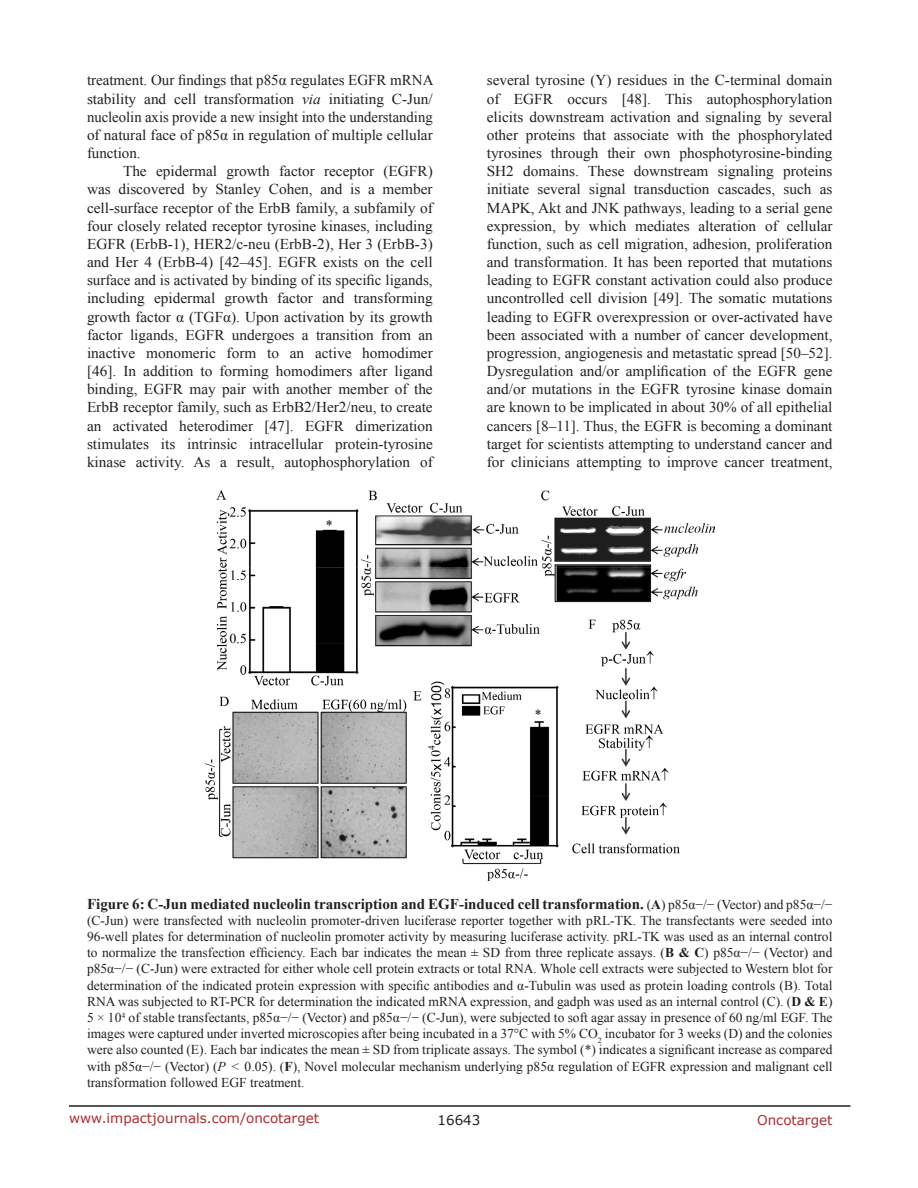
<style>
.page{position:relative;width:918px;height:1188px;background:#fff}
.page>*{position:absolute;margin:0;border:0;box-sizing:border-box;transform-origin:0 0}
.BodyText{font:15px/18.1px "Times New Roman";color:#221f22;text-align:justify}
.FigureText{font:700 15px "Times New Roman";color:#221f22}
.FigureText-2{font:13.5px/16.2px "Times New Roman";color:#221f22;text-align:justify}
.t1{font:13.5px "Verdana";color:#ac2b31}
.t2{font:13.5px "Verdana";color:#221f22}
.s1{font-style:italic}
.s2{font-weight:400;font-size:13.5px}
.s3{font-size:13.5px}
.s4{font-weight:700}
</style>
<div class="page">
<hr style="left:69px;top:1105px;width:781px;height:2px;background:#231f20">
<img style="left:205px;top:490px;width:509px;height:391px">
<p class="BodyText" style="left:87px;top:71px;width:348px">treatment. Our findings that p85α regulates EGFR mRNA stability and cell transformation <span class="s1">via</span> initiating C-Jun/ nucleolin axis provide a new insight into the understanding of natural face of p85α in regulation of multiple cellular function.</p>
<p class="BodyText" style="left:87px;top:162px;width:347px;text-indent:36px">The epidermal growth factor receptor (EGFR) was discovered by Stanley Cohen, and is a member cell-surface receptor of the ErbB family, a subfamily of four closely related receptor tyrosine kinases, including EGFR (ErbB-1), HER2/c-neu (ErbB-2), Her 3 (ErbB-3) and Her 4 (ErbB-4) [42–45]. EGFR exists on the cell surface and is activated by binding of its specific ligands, including epidermal growth factor and transforming growth factor α (TGFα). Upon activation by its growth factor ligands, EGFR undergoes a transition from an inactive monomeric form to an active homodimer [46]. In addition to forming homodimers after ligand binding, EGFR may pair with another member of the ErbB receptor family, such as ErbB2/Her2/neu, to create an activated heterodimer [47]. EGFR dimerization stimulates its intrinsic intracellular protein-tyrosine kinase activity. As a result, autophosphorylation of</p>
<p class="BodyText" style="left:487px;top:71px;width:347px">several tyrosine (Y) residues in the C-terminal domain of EGFR occurs [48]. This autophosphorylation elicits downstream activation and signaling by several other proteins that associate with the phosphorylated tyrosines through their own phosphotyrosine-binding SH2 domains. These downstream signaling proteins initiate several signal transduction cascades, such as MAPK, Akt and JNK pathways, leading to a serial gene expression, by which mediates alteration of cellular function, such as cell migration, adhesion, proliferation and transformation. It has been reported that mutations leading to EGFR constant activation could also produce uncontrolled cell division [49]. The somatic mutations leading to EGFR overexpression or over-activated have been associated with a number of cancer development, progression, angiogenesis and metastatic spread [50–52].<br>Dysregulation and/or amplification of the EGFR gene and/or mutations in the EGFR tyrosine kinase domain are known to be implicated in about 30% of all epithelial cancers [8–11]. Thus, the EGFR is becoming a dominant target for scientists attempting to understand cancer and for clinicians attempting to improve cancer treatment,</p>
<p class="FigureText" style="left:87px;top:893px;width:747px">Figure 6: C-Jun mediated nucleolin transcription and EGF-induced cell transformation. <span class="s2">(</span><span class="s3">A</span><span class="s2">) p85α−/− (Vector) and p85α−/−</span></p>
<p class="FigureText-2" style="left:87px;top:912px;width:747px">(C-Jun) were transfected with nucleolin promoter-driven luciferase reporter together with pRL-TK. The transfectants were seeded into 96-well plates for determination of nucleolin promoter activity by measuring luciferase activity. pRL-TK was used as an internal control to normalize the transfection efficiency. Each bar indicates the mean ± SD from three replicate assays. (<span class="s4">B &amp; C</span>) p85α−/− (Vector) and p85α−/− (C-Jun) were extracted for either whole cell protein extracts or total RNA. Whole cell extracts were subjected to Western blot for determination of the indicated protein expression with specific antibodies and α-Tubulin was used as protein loading controls (B). Total RNA was subjected to RT-PCR for determination the indicated mRNA expression, and gadph was used as an internal control (C). (<span class="s4">D &amp; E</span>)<br>5 × 10<sup>4</sup> of stable transfectants, p85α−/− (Vector) and p85α−/− (C-Jun), were subjected to soft agar assay in presence of 60 ng/ml EGF. The images were captured under inverted microscopies after being incubated in a 37°C with 5% CO<sub>2</sub> incubator for 3 weeks (D) and the colonies were also counted (E). Each bar indicates the mean ± SD from triplicate assays. The symbol (*) indicates a significant increase as compared with p85α−/− (Vector) (<span class="s1">P</span> &lt; 0.05). (<span class="s4">F</span>), Novel molecular mechanism underlying p85α regulation of EGFR expression and malignant cell transformation followed EGF treatment.</p>
<p class="t1" style="left:69px;top:1109px;width:252px">www.impactjournals.com/oncotarget</p>
<p class="t2" style="left:438px;top:1111px;width:44px">16643</p>
<p class="t1" style="left:757px;top:1111px;width:77px">Oncotarget</p>
</div>
